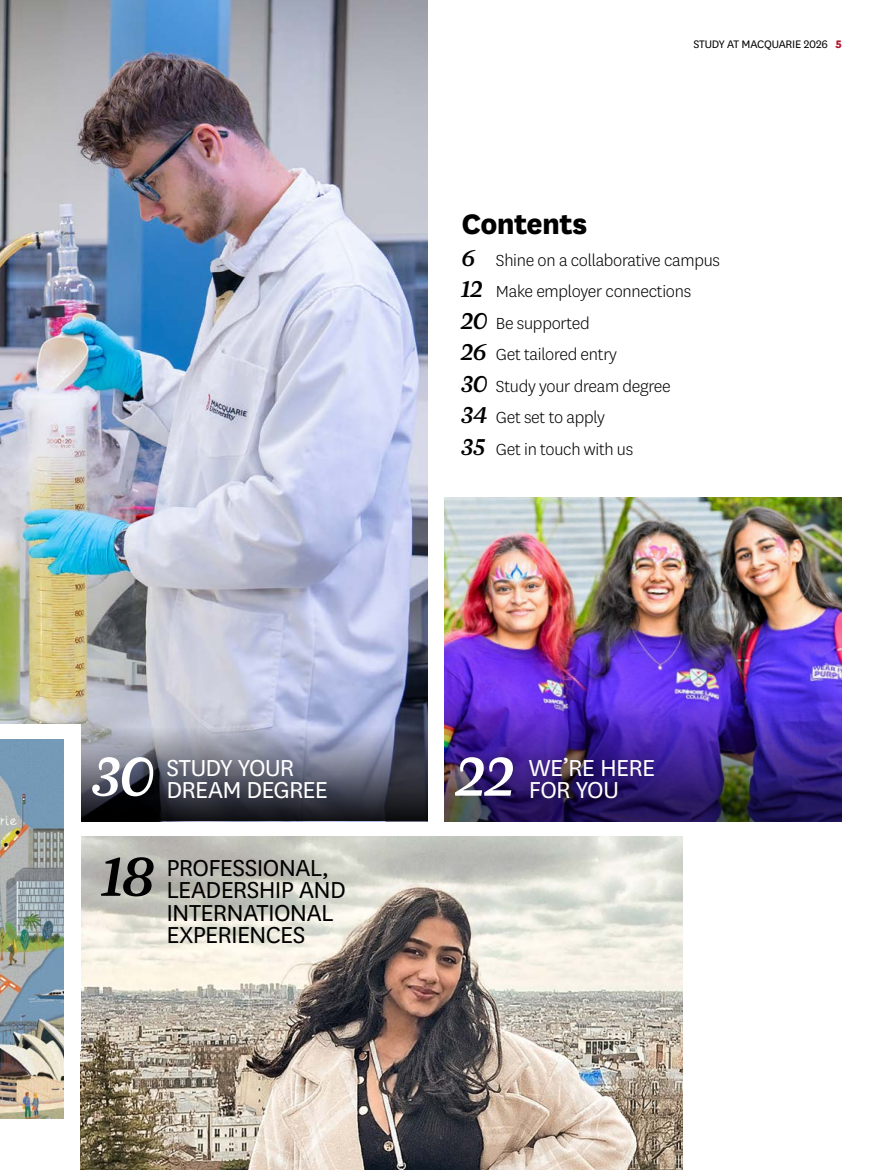
<style>
.page{position:relative;width:893px;height:1170px;background:#fff}
.page>*{position:absolute;margin:0;border:0;box-sizing:border-box;transform-origin:0 0}
.t1{font:italic 500 64.5px "Newzald";color:#fff}
.t2{font:italic 500 64.5px "Newzald";color:#000}
.t3{font:800 33px "National";letter-spacing:-.02em;color:#000}
.t4{font:27px/22.5px "National";letter-spacing:-.025em;color:#000}
.t5{font:27px "National";letter-spacing:-.03em;color:#fff}
.t6{font:300 18.75px/31.5px "National";letter-spacing:-.015em;color:#000}
.t7{font:12.75px "National";letter-spacing:-.015em;color:#000}
.s1{font-weight:800;color:#ae132a}
.s2{font-family:"Newzald";font-weight:500;font-style:italic;font-size:27px}
</style>
<div class="page">
<img style="left:444px;top:497px;width:398px;height:179px">
<img style="left:0;top:0;width:427px;height:723px">
<svg style="left:81px;top:723px;width:346px;height:98px;background:#5d606f"></svg>
<img style="left:81px;top:836px;width:601px;height:333px">
<img style="left:0;top:739px;width:64px;height:379px">
<img style="left:444px;top:676px;width:398px;height:145px">
<div style="left:520px;top:748px;width:142px;height:59px;background:#000;opacity:.3"></div>
<div style="left:446px;top:747px;width:76px;height:57px;background:#000;opacity:.3"></div>
<p class="t7" style="left:693px;top:36px;width:150px">STUDY AT MACQUARIE 2026 <span class="s1">5</span></p>
<h2 class="t3" style="left:461px;top:200px;width:127px">Contents</h2>
<p class="t6" style="left:461px;top:244px;width:260px"><span class="s2">6</span> Shine on a collaborative campus<br><span class="s2">12</span> Make employer connections<br><span class="s2">20</span> Be supported<br><span class="s2">26</span> Get tailored entry<br><span class="s2">30</span> Study your dream degree<br><span class="s2">34</span> Get set to apply<br><span class="s2">35</span> Get in touch with us</p>
<h1 class="t1" style="left:92px;top:736px;width:65px">30</h1>
<h3 class="t5" style="left:166px;top:750px;width:129px">STUDY YOUR</h3>
<h3 class="t5" style="left:166px;top:772px;width:163px">DREAM DEGREE</h3>
<h1 class="t2" style="left:102px;top:836px;width:56px">18</h1>
<h3 class="t4" style="left:166px;top:854px;width:181px">PROFESSIONAL,<br>LEADERSHIP AND<br>INTERNATIONAL<br>EXPERIENCES</h3>
<h1 class="t1" style="left:457px;top:736px;width:61px">22</h1>
<h3 class="t5" style="left:529px;top:750px;width:128px">WE’RE HERE</h3>
<h3 class="t5" style="left:529px;top:772px;width:91px">FOR YOU</h3>
</div>
